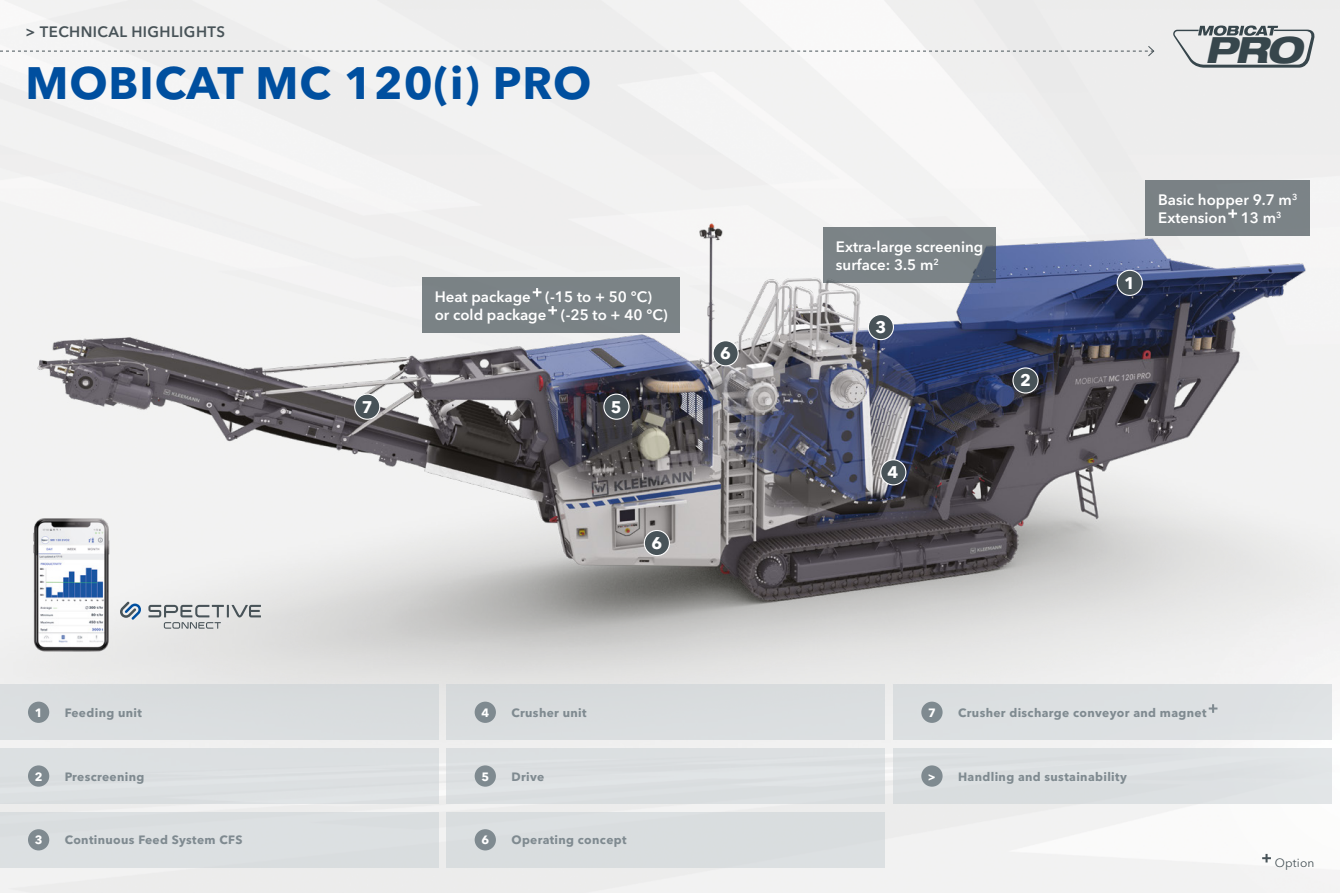
<style>
.page{position:relative;width:1340px;height:893px;background:#fff}
.page>*{position:absolute;margin:0;border:0;box-sizing:border-box;transform-origin:0 0}
.t1{font:700 45px "Avenir Next LT Pro";letter-spacing:.02em;color:#004f9f}
.t2{font:italic 800 expanded 36.15px "Helvetica Neue";color:#37464c}
.t3{font:700 16.8px "Avenir Next LT Pro";color:#fff}
.t4{font:600 15px/18px "Avenir Next LT Pro";color:#fff}
.t5{font:600 15px "Avenir Next LT Pro";letter-spacing:.03em;color:#485358}
.t6{font:700 12px "Avenir Next LT Pro";letter-spacing:.03em;color:#7f8a90}
.t7{font:700 12px "Avenir Next LT Pro";color:#fff}
.t8{font:12px "Avenir Next LT Pro";letter-spacing:.01em;color:#485358}
.s1{color:#fff}
</style>
<div class="page">
<img style="left:0;top:198px;width:1339px;height:664px">
<div style="left:604px;top:394px;width:25px;height:25px;background:#485358;border-radius:50%"></div>
<div style="left:603px;top:394px;width:26px;height:26px;border:1px solid #fff;border-radius:50%"></div>
<div style="left:355px;top:394px;width:25px;height:25px;background:#485358;border-radius:50%"></div>
<div style="left:354px;top:394px;width:26px;height:26px;border:1px solid #fff;border-radius:50%"></div>
<div style="left:644px;top:530px;width:25px;height:26px;background:#485358;border-radius:50%"></div>
<div style="left:643px;top:530px;width:27px;height:26px;border:1px solid #fff;border-radius:50%"></div>
<div style="left:713px;top:341px;width:25px;height:25px;background:#485358;border-radius:50%"></div>
<div style="left:712px;top:340px;width:26px;height:26px;border:1px solid #fff;border-radius:50%"></div>
<div style="left:868px;top:315px;width:25px;height:25px;background:#485358;border-radius:50%"></div>
<div style="left:867px;top:314px;width:27px;height:26px;border:1px solid #fff;border-radius:50%"></div>
<div style="left:1013px;top:368px;width:25px;height:25px;background:#485358;border-radius:50%"></div>
<div style="left:1012px;top:367px;width:26px;height:27px;border:1px solid #fff;border-radius:50%"></div>
<div style="left:1117px;top:270px;width:25px;height:25px;background:#485358;border-radius:50%"></div>
<div style="left:1116px;top:270px;width:26px;height:26px;border:1px solid #fff;border-radius:50%"></div>
<div style="left:880px;top:460px;width:25px;height:25px;background:#485358;border-radius:50%"></div>
<div style="left:880px;top:459px;width:26px;height:26px;border:1px solid #fff;border-radius:50%"></div>
<svg style="left:0;top:45px;width:1154px;height:12px"></svg>
<svg style="left:1173px;top:26px;width:141px;height:42px;background:#cbcecf"></svg>
<div style="left:446px;top:748px;width:438px;height:56px;background:#dcdfe1"></div>
<div style="left:474px;top:765px;width:22px;height:22px;background:#7f8a90;border-radius:50%"></div>
<div style="left:446px;top:812px;width:438px;height:55px;background:#d9dddf"></div>
<div style="left:474px;top:829px;width:22px;height:21px;background:#7f8a90;border-radius:50%"></div>
<div style="left:893px;top:685px;width:438px;height:55px;background:#dce0e2"></div>
<svg style="left:1208px;top:704px;width:9px;height:9px"></svg>
<div style="left:921px;top:702px;width:21px;height:21px;background:#7f8a90;border-radius:50%"></div>
<div style="left:0;top:748px;width:438px;height:56px;background:#dce0e1"></div>
<div style="left:28px;top:765px;width:21px;height:22px;background:#7f8a90;border-radius:50%"></div>
<div style="left:0;top:812px;width:438px;height:55px;background:#dce0e1"></div>
<div style="left:28px;top:829px;width:21px;height:21px;background:#7f8a90;border-radius:50%"></div>
<div style="left:0;top:685px;width:438px;height:55px;background:#dadddf"></div>
<div style="left:28px;top:702px;width:21px;height:21px;background:#7f8a90;border-radius:50%"></div>
<div style="left:446px;top:685px;width:438px;height:55px;background:#d9ddde"></div>
<div style="left:474px;top:702px;width:22px;height:21px;background:#7f8a90;border-radius:50%"></div>
<svg style="left:1262px;top:854px;width:8px;height:8px"></svg>
<svg style="left:120px;top:602px;width:22px;height:18px"></svg>
<svg style="left:148px;top:605px;width:113px;height:24px;background:#bfc1c2"></svg>
<img style="left:26px;top:515px;width:87px;height:141px">
<div style="left:893px;top:748px;width:438px;height:56px;background:#dce0e2"></div>
<div style="left:921px;top:765px;width:21px;height:22px;background:#7f8a90;border-radius:50%"></div>
<div style="left:422px;top:277px;width:258px;height:56px;background:#7b8386"></div>
<svg style="left:532px;top:288px;width:9px;height:9px"></svg>
<svg style="left:548px;top:306px;width:9px;height:9px"></svg>
<svg style="left:823px;top:228px;width:173px;height:55px;background:#777f84"></svg>
<div style="left:1145px;top:181px;width:164px;height:55px;background:#7b8286"></div>
<svg style="left:1228px;top:209px;width:9px;height:9px"></svg>
<p class="t5" style="left:26px;top:22px;width:201px">&gt; TECHNICAL HIGHLIGHTS</p>
<h1 class="t1" style="left:26px;top:55px;width:567px">MOBICAT MC 120(i) PRO</h1>
<p class="t4" style="left:435px;top:287px;width:234px">Heat package (-15 to + 50 °C) or cold package (-25 to + 40 °C)</p>
<h3 class="t3" style="left:362px;top:396px;width:12px">7</h3>
<h3 class="t3" style="left:611px;top:396px;width:12px">5</h3>
<h3 class="t3" style="left:651px;top:533px;width:12px">6</h3>
<h3 class="t3" style="left:720px;top:343px;width:12px">6</h3>
<p class="t7" style="left:35px;top:705px;width:9px">1</p>
<p class="t6" style="left:65px;top:705px;width:79px">Feeding unit</p>
<p class="t7" style="left:481px;top:705px;width:9px">4</p>
<p class="t6" style="left:511px;top:705px;width:77px">Crusher unit</p>
<p class="t7" style="left:35px;top:769px;width:9px">2</p>
<p class="t6" style="left:65px;top:769px;width:81px">Prescreening</p>
<p class="t7" style="left:35px;top:833px;width:9px">3</p>
<p class="t6" style="left:65px;top:833px;width:179px">Continuous Feed System CFS</p>
<p class="t7" style="left:481px;top:769px;width:9px">5</p>
<p class="t6" style="left:511px;top:769px;width:34px">Drive</p>
<p class="t7" style="left:481px;top:833px;width:9px">6</p>
<p class="t6" style="left:511px;top:833px;width:117px">Operating concept</p>
<h2 class="t2" style="left:1204px;top:27px;width:99px">PRO</h2>
<p class="t4" style="left:836px;top:237px;width:149px">Extra-large screening surface: 3.5 m<sup>2</sup></p>
<h3 class="t3" style="left:875px;top:317px;width:12px">3</h3>
<h3 class="t3" style="left:887px;top:462px;width:12px">4</h3>
<h3 class="t3" style="left:1020px;top:370px;width:12px">2</h3>
<h3 class="t3" style="left:1124px;top:272px;width:12px">1</h3>
<p class="t4" style="left:1158px;top:191px;width:141px">Basic hopper 9.7 m<sup>3<br></sup>Extension 13 m<sup>3</sup></p>
<p class="t7" style="left:928px;top:705px;width:9px">7</p>
<p class="t6" style="left:958px;top:705px;width:250px">Crusher discharge conveyor and magnet</p>
<p class="t6" style="left:927px;top:769px;width:200px"><span class="s1">&gt;</span> Handling and sustainability</p>
<p class="t8" style="left:1274px;top:856px;width:41px">Option</p>
</div>
